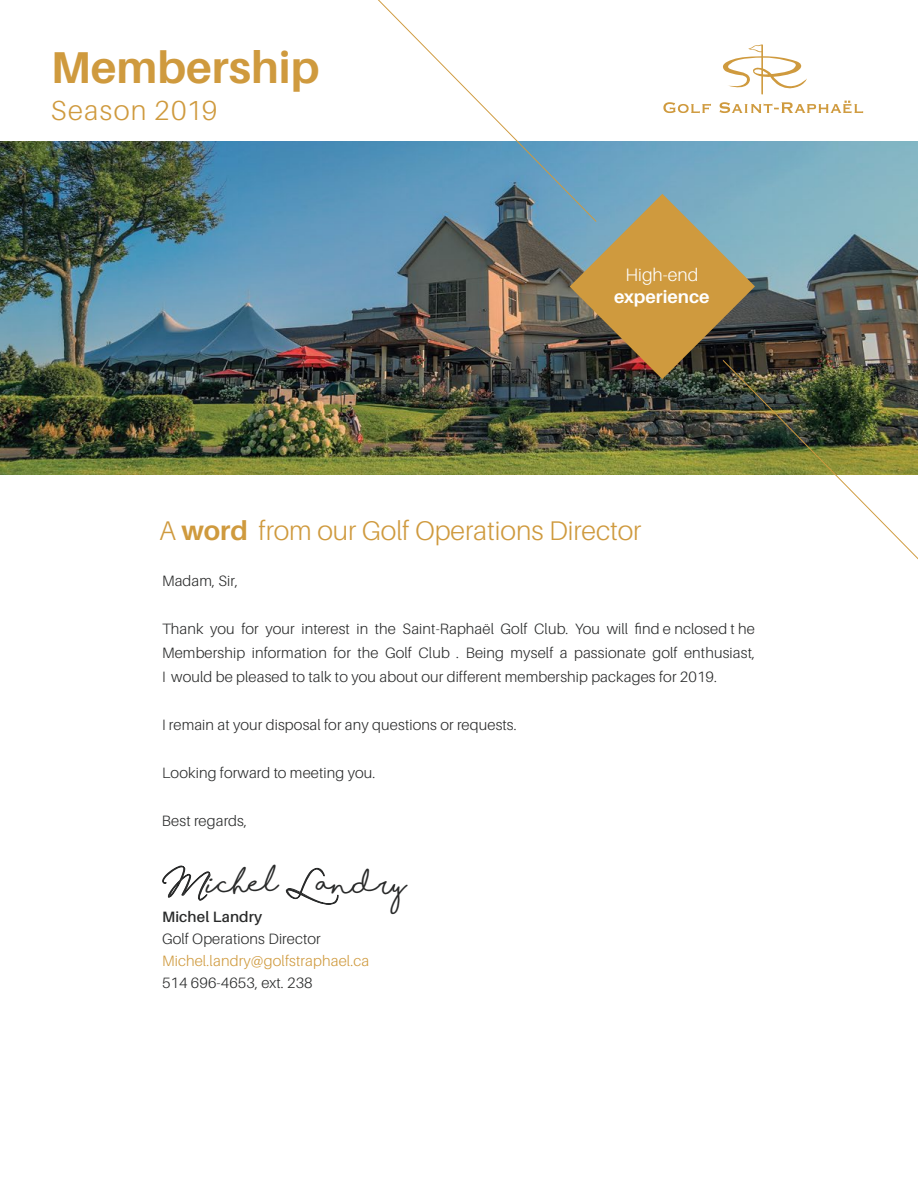
<style>
.page{position:relative;width:918px;height:1188px;background:#fff}
.page>*{position:absolute;margin:0;border:0;box-sizing:border-box;transform-origin:0 0}
.t1{font:700 44.55px "Aileron";color:#cf9a3e}
.t2{font:300 27.6px "Aileron";letter-spacing:.05em;color:#cf9a3e}
.t3{font:300 27px "Aileron";color:#cf9a3e}
.t4{font:700 25.8px "Shorelines Script";letter-spacing:.01em;color:#292a2a}
.t5{font:700 18px "Aileron";color:#fff}
.t6{font:300 18px "Aileron";color:#fff}
.t7{font:300 15px/24px "Aileron";letter-spacing:.01em;color:#292a2a;text-align:justify}
.t8{font:300 15px "Aileron";letter-spacing:.01em;color:#cf9a3e}
.t9{font:600 15px "Aileron";letter-spacing:.01em;color:#292a2a}
.s1{font-weight:700}
.s2{font-family:"Scriptina";font-weight:400;font-size:39px}
</style>
<div class="page">
<img style="left:0;top:141px;width:918px;height:334px">
<svg style="left:723px;top:44px;width:84px;height:51px"></svg>
<svg style="left:663px;top:101px;width:200px;height:12px"></svg>
<svg style="left:378px;top:0;width:219px;height:222px"></svg>
<svg style="left:162px;top:866px;width:48px;height:35px"></svg>
<svg style="left:286px;top:868px;width:52px;height:37px"></svg>
<img style="left:570px;top:194px;width:348px;height:365px">
<h1 class="t1" style="left:51px;top:43px;width:270px">Membership</h1>
<h2 class="t2" style="left:51px;top:95px;width:168px">Season 2019</h2>
<p class="t6" style="left:626px;top:265px;width:74px">High-end</p>
<p class="t5" style="left:614px;top:286px;width:97px">experience</p>
<h3 class="t3" style="left:159px;top:516px;width:484px">A <span class="s1">word</span> from our Golf Operations Director</h3>
<p class="t7" style="left:162px;top:569px;width:78px">Madam, Sir,</p>
<p class="t7" style="left:162px;top:617px;width:595px">Thank you for your interest in the Saint-Raphaël Golf Club. You will find e nclosed t he Membership information for the Golf Club . Being myself a passionate golf enthusiast, I would be pleased to talk to you about our different membership packages for 2019.</p>
<p class="t7" style="left:162px;top:713px;width:356px">I remain at your disposal for any questions or requests.</p>
<p class="t7" style="left:162px;top:761px;width:215px">Looking forward to meeting you.</p>
<p class="t7" style="left:162px;top:809px;width:87px">Best regards,</p>
<h3 class="t4" style="left:162px;top:874px;width:246px"><span class="s2">M</span>ichel <span class="s2">L</span>andry</h3>
<p class="t9" style="left:162px;top:909px;width:102px">Michel Landry</p>
<p class="t7" style="left:162px;top:927px;width:160px">Golf Operations Director</p>
<p class="t8" style="left:162px;top:953px;width:209px">Michel.landry@golfstraphael.ca</p>
<p class="t7" style="left:162px;top:971px;width:152px">514 696-4653, ext. 238</p>
</div>
